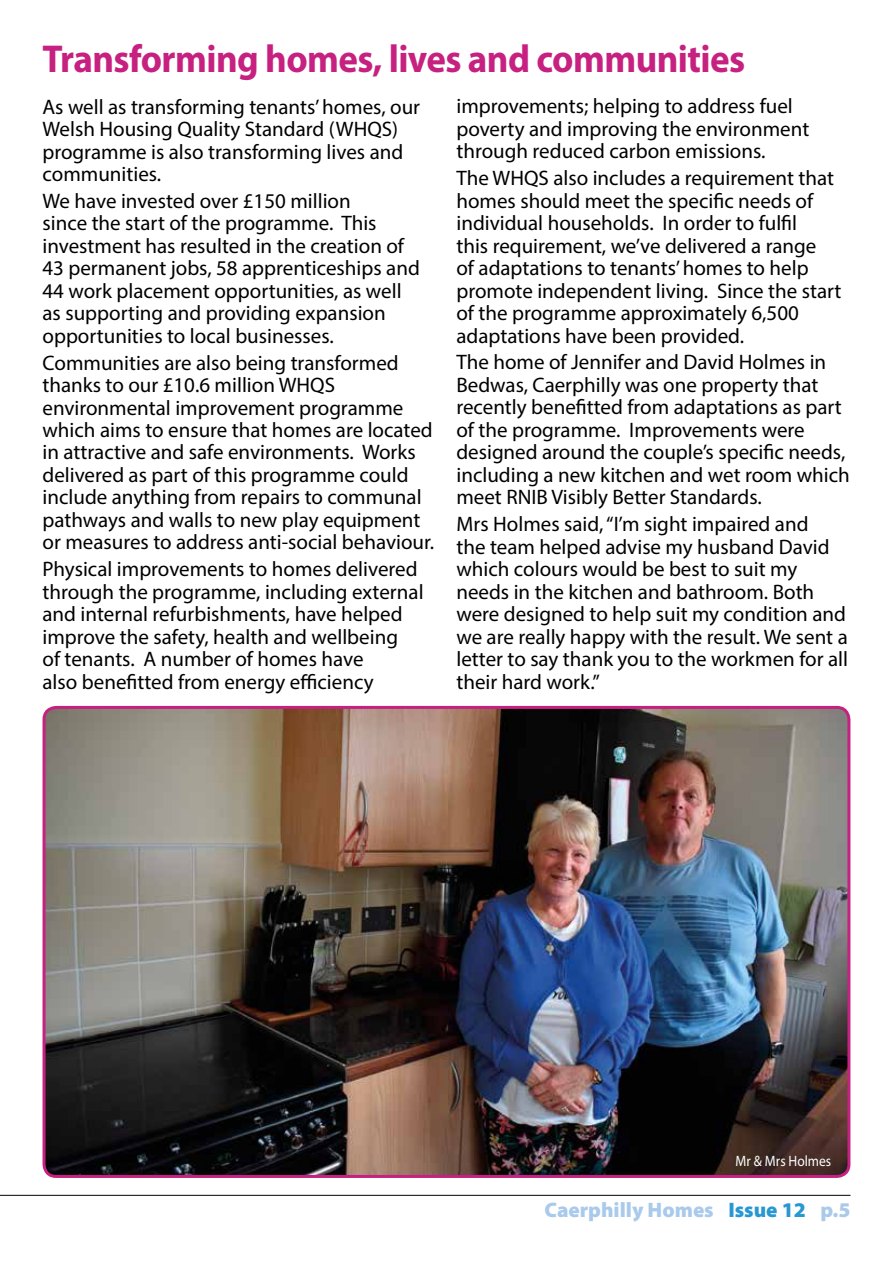
<style>
.page{position:relative;width:893px;height:1263px;background:#fff}
.page>*{position:absolute;margin:0;border:0;box-sizing:border-box;transform-origin:0 0}
.t1{font:700 39px "Myriad Pro";letter-spacing:-.015em;color:#c62180;scale:.95 1}
.t2{font:21px/22.5px "Myriad Pro";color:#000}
.t3{font:900 21px "Myriad Pro";color:#aacaeb}
.t4{font:15px "Myriad Pro";color:#fff;scale:.9 1}
.s1{color:#2898d3}
</style>
<div class="page">
<hr style="left:0;top:1195px;width:850px;height:1px;background:#000">
<img style="left:44px;top:707px;width:805px;height:469px">
<div style="left:43px;top:706px;width:807px;height:472px;border:3px solid #c62180;border-radius:12px"></div>
<h1 class="t1" style="left:43px;top:33px;width:741px">Transforming homes, lives and communities</h1>
<p class="t2" style="left:43px;top:95px;width:379px">As well as transforming tenants’ homes, our Welsh Housing Quality Standard (WHQS) programme is also transforming lives and communities.</p>
<p class="t2" style="left:43px;top:189px;width:379px">We have invested over £150 million<br>since the start of the programme. This investment has resulted in the creation of 43 permanent jobs, 58 apprenticeships and 44 work placement opportunities, as well as supporting and providing expansion opportunities to local businesses.</p>
<p class="t2" style="left:43px;top:351px;width:393px">Communities are also being transformed thanks to our £10.6 million WHQS environmental improvement programme which aims to ensure that homes are located in attractive and safe environments. Works delivered as part of this programme could include anything from repairs to communal pathways and walls to new play equipment or measures to address anti-social behaviour.</p>
<p class="t2" style="left:43px;top:558px;width:383px">Physical improvements to homes delivered through the programme, including external and internal refurbishments, have helped improve the safety, health and wellbeing<br>of tenants. A number of homes have<br>also benefitted from energy efficiency</p>
<p class="t2" style="left:456px;top:95px;width:354px">improvements; helping to address fuel poverty and improving the environment through reduced carbon emissions.</p>
<p class="t2" style="left:456px;top:166px;width:387px">The WHQS also includes a requirement that homes should meet the specific needs of individual households. In order to fulfil<br>this requirement, we’ve delivered a range<br>of adaptations to tenants’ homes to help promote independent living. Since the start of the programme approximately 6,500 adaptations have been provided.</p>
<p class="t2" style="left:456px;top:351px;width:395px">The home of Jennifer and David Holmes in Bedwas, Caerphilly was one property that recently benefitted from adaptations as part of the programme. Improvements were designed around the couple’s specific needs, including a new kitchen and wet room which meet RNIB Visibly Better Standards.</p>
<p class="t2" style="left:456px;top:512px;width:393px">Mrs Holmes said, “I’m sight impaired and<br>the team helped advise my husband David which colours would be best to suit my needs in the kitchen and bathroom. Both were designed to help suit my condition and we are really happy with the result. We sent a letter to say thank you to the workmen for all their hard work.”</p>
<p class="t4" style="left:736px;top:1151px;width:108px">Mr &amp; Mrs Holmes</p>
<p class="t3" style="left:545px;top:1196px;width:307px">Caerphilly Homes <span class="s1">Issue 12</span> p.5</p>
</div>
